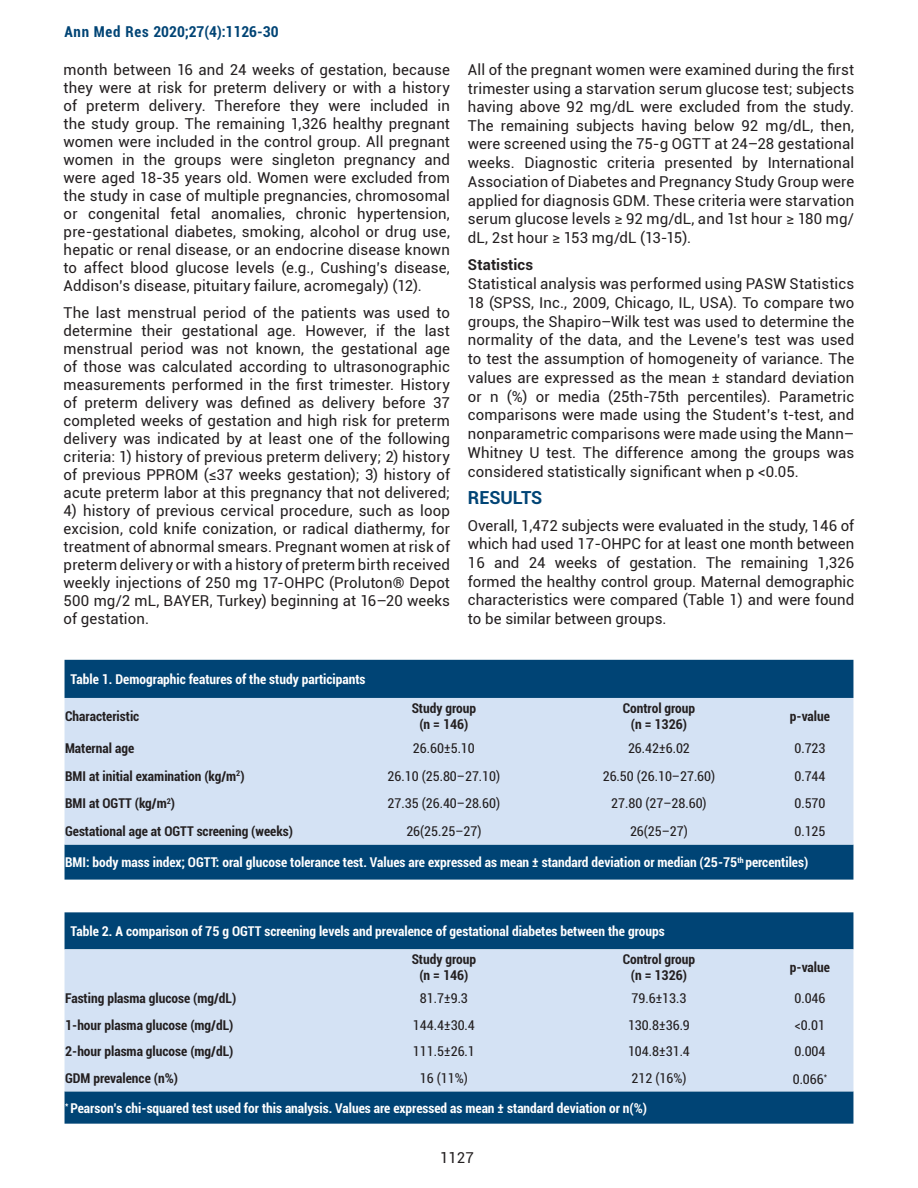
<style>
.page{position:relative;width:918px;height:1188px;background:#fff}
.page>*{position:absolute;margin:0;border:0;box-sizing:border-box;transform-origin:0 0}
.t1{font:700 18px "Roboto";color:#004475}
.t2{font:15px/18px "Roboto";letter-spacing:.005em;color:#231f20;text-align:justify}
.t3{font:700 condensed 15px "Roboto";color:#004475}
.t4{font:700 15px "Roboto";letter-spacing:.01em;color:#231f20}
.tablo_başlık{font:700 condensed 13.5px "Roboto";color:#fff}
.t5{font:700 condensed 13.5px "Roboto";color:#231f20}
.t6{font:condensed 13.5px "Roboto";color:#231f20}
</style>
<div class="page">
<div style="left:65px;top:660px;width:788px;height:220px;background:#004475"></div>
<div style="left:65px;top:698px;width:788px;height:147px;background:#d4e2f4"></div>
<div style="left:65px;top:912px;width:788px;height:212px;background:#004475"></div>
<div style="left:65px;top:949px;width:788px;height:142px;background:#d4e2f4"></div>
<p class="t3" style="left:64px;top:21px;width:216px">Ann Med Res 2020;27(4):1126-30</p>
<p class="t2" style="left:64px;top:60px;width:388px">month between 16 and 24 weeks of gestation, because they were at risk for preterm delivery or with a history of preterm delivery. Therefore they were included in the study group. The remaining 1,326 healthy pregnant women were included in the control group. All pregnant women in the groups were singleton pregnancy and were aged 18-35 years old. Women were excluded from the study in case of multiple pregnancies, chromosomal or congenital fetal anomalies, chronic hypertension, pre-gestational diabetes, smoking, alcohol or drug use, hepatic or renal disease, or an endocrine disease known to affect blood glucose levels (e.g., Cushing’s disease, Addison’s disease, pituitary failure, acromegaly) (12).</p>
<p class="t2" style="left:64px;top:303px;width:388px">The last menstrual period of the patients was used to determine their gestational age. However, if the last menstrual period was not known, the gestational age of those was calculated according to ultrasonographic measurements performed in the first trimester. History of preterm delivery was defined as delivery before 37 completed weeks of gestation and high risk for preterm delivery was indicated by at least one of the following criteria: 1) history of previous preterm delivery; 2) history of previous PPROM (≤37 weeks gestation); 3) history of acute preterm labor at this pregnancy that not delivered;</p>
<p class="t2" style="left:64px;top:501px;width:388px">4) history of previous cervical procedure, such as loop excision, cold knife conization, or radical diathermy, for treatment of abnormal smears. Pregnant women at risk of preterm delivery or with a history of preterm birth received weekly injections of 250 mg 17-OHPC (Proluton® Depot 500 mg/2 mL, BAYER, Turkey) beginning at 16–20 weeks of gestation.</p>
<p class="t2" style="left:468px;top:60px;width:388px;line-height:18.8px">All of the pregnant women were examined during the first trimester using a starvation serum glucose test; subjects having above 92 mg/dL were excluded from the study.<br>The remaining subjects having below 92 mg/dL, then, were screened using the 75-g OGTT at 24–28 gestational weeks. Diagnostic criteria presented by International Association of Diabetes and Pregnancy Study Group were applied for diagnosis GDM. These criteria were starvation serum glucose levels ≥ 92 mg/dL, and 1st hour ≥ 180 mg/ dL, 2st hour ≥ 153 mg/dL (13-15).</p>
<p class="t4" style="left:468px;top:255px;width:67px">Statistics</p>
<p class="t2" style="left:468px;top:274px;width:388px;line-height:18.8px">Statistical analysis was performed using PASW Statistics 18 (SPSS, Inc., 2009, Chicago, IL, USA). To compare two groups, the Shapiro–Wilk test was used to determine the normality of the data, and the Levene’s test was used to test the assumption of homogeneity of variance. The values are expressed as the mean ± standard deviation or n (%) or media (25th-75th percentiles). Parametric comparisons were made using the Student’s t-test, and nonparametric comparisons were made using the Mann– Whitney U test. The difference among the groups was considered statistically significant when p &lt;0.05.</p>
<p class="t1" style="left:468px;top:485px;width:76px">RESULTS</p>
<p class="t2" style="left:468px;top:516px;width:388px;line-height:18.6px">Overall, 1,472 subjects were evaluated in the study, 146 of which had used 17-OHPC for at least one month between 16 and 24 weeks of gestation. The remaining 1,326 formed the healthy control group. Maternal demographic characteristics were compared (Table 1) and were found to be similar between groups.</p>
<p class="tablo_başlık" style="left:71px;top:669px;width:296px">Table 1. Demographic features of the study participants</p>
<p class="t5" style="left:65px;top:707px;width:76px">Characteristic</p>
<p class="t5" style="left:412px;top:699px;width:66px">Study group</p>
<p class="t5" style="left:419px;top:715px;width:51px">(n = 146)</p>
<p class="t5" style="left:623px;top:699px;width:74px">Control group</p>
<p class="t5" style="left:631px;top:715px;width:58px">(n = 1326)</p>
<p class="t5" style="left:790px;top:707px;width:42px">p-value</p>
<p class="t5" style="left:65px;top:739px;width:71px">Maternal age</p>
<p class="t6" style="left:413px;top:739px;width:63px">26.60±5.10</p>
<p class="t6" style="left:628px;top:739px;width:63px">26.42±6.02</p>
<p class="t6" style="left:794px;top:739px;width:33px">0.723</p>
<p class="t5" style="left:65px;top:767px;width:181px">BMI at initial examination (kg/m<sup>2</sup>)</p>
<p class="t6" style="left:388px;top:767px;width:114px">26.10 (25.80–27.10)</p>
<p class="t6" style="left:603px;top:767px;width:114px">26.50 (26.10–27.60)</p>
<p class="t6" style="left:794px;top:767px;width:33px">0.744</p>
<p class="t5" style="left:65px;top:794px;width:112px">BMI at OGTT (kg/m<sup>2</sup>)</p>
<p class="t6" style="left:388px;top:794px;width:114px">27.35 (26.40–28.60)</p>
<p class="t6" style="left:611px;top:794px;width:97px">27.80 (27–28.60)</p>
<p class="t6" style="left:794px;top:794px;width:33px">0.570</p>
<p class="t5" style="left:65px;top:822px;width:229px">Gestational age at OGTT screening (weeks)</p>
<p class="t6" style="left:406px;top:822px;width:77px">26(25.25–27)</p>
<p class="t6" style="left:630px;top:822px;width:59px">26(25–27)</p>
<p class="t6" style="left:794px;top:822px;width:33px">0.125</p>
<p class="tablo_başlık" style="left:65px;top:853px;width:745px">BMI: body mass index; OGTT: oral glucose tolerance test. Values are expressed as mean ± standard deviation or median (25-75<sup>th</sup> percentiles)</p>
<p class="tablo_başlık" style="left:71px;top:921px;width:596px">Table 2. A comparison of 75 g OGTT screening levels and prevalence of gestational diabetes between the groups</p>
<p class="t5" style="left:412px;top:950px;width:66px">Study group</p>
<p class="t5" style="left:419px;top:966px;width:51px">(n = 146)</p>
<p class="t5" style="left:623px;top:950px;width:74px">Control group</p>
<p class="t5" style="left:631px;top:966px;width:58px">(n = 1326)</p>
<p class="t5" style="left:790px;top:958px;width:42px">p-value</p>
<p class="t5" style="left:65px;top:989px;width:173px">Fasting plasma glucose (mg/dL)</p>
<p class="t6" style="left:420px;top:989px;width:50px">81.7±9.3</p>
<p class="t6" style="left:631px;top:989px;width:56px">79.6±13.3</p>
<p class="t6" style="left:794px;top:989px;width:33px">0.046</p>
<p class="t5" style="left:65px;top:1016px;width:170px">1-hour plasma glucose (mg/dL)</p>
<p class="t6" style="left:413px;top:1016px;width:63px">144.4±30.4</p>
<p class="t6" style="left:628px;top:1016px;width:63px">130.8±36.9</p>
<p class="t6" style="left:795px;top:1016px;width:32px">&lt;0.01</p>
<p class="t5" style="left:65px;top:1042px;width:170px">2-hour plasma glucose (mg/dL)</p>
<p class="t6" style="left:413px;top:1042px;width:63px">111.5±26.1</p>
<p class="t6" style="left:628px;top:1042px;width:63px">104.8±31.4</p>
<p class="t6" style="left:794px;top:1042px;width:33px">0.004</p>
<p class="t5" style="left:65px;top:1069px;width:114px">GDM prevalence (n%)</p>
<p class="t6" style="left:420px;top:1069px;width:49px">16 (11%)</p>
<p class="t6" style="left:632px;top:1069px;width:56px">212 (16%)</p>
<p class="t6" style="left:793px;top:1070px;width:36px">0.066<sup>*</sup></p>
<p class="tablo_başlık" style="left:65px;top:1099px;width:583px"><sup>*</sup> Pearson’s chi-squared test used for this analysis. Values are expressed as mean ± standard deviation or n(%)</p>
<p class="t2" style="left:440px;top:1148px;width:35px">1127</p>
</div>
